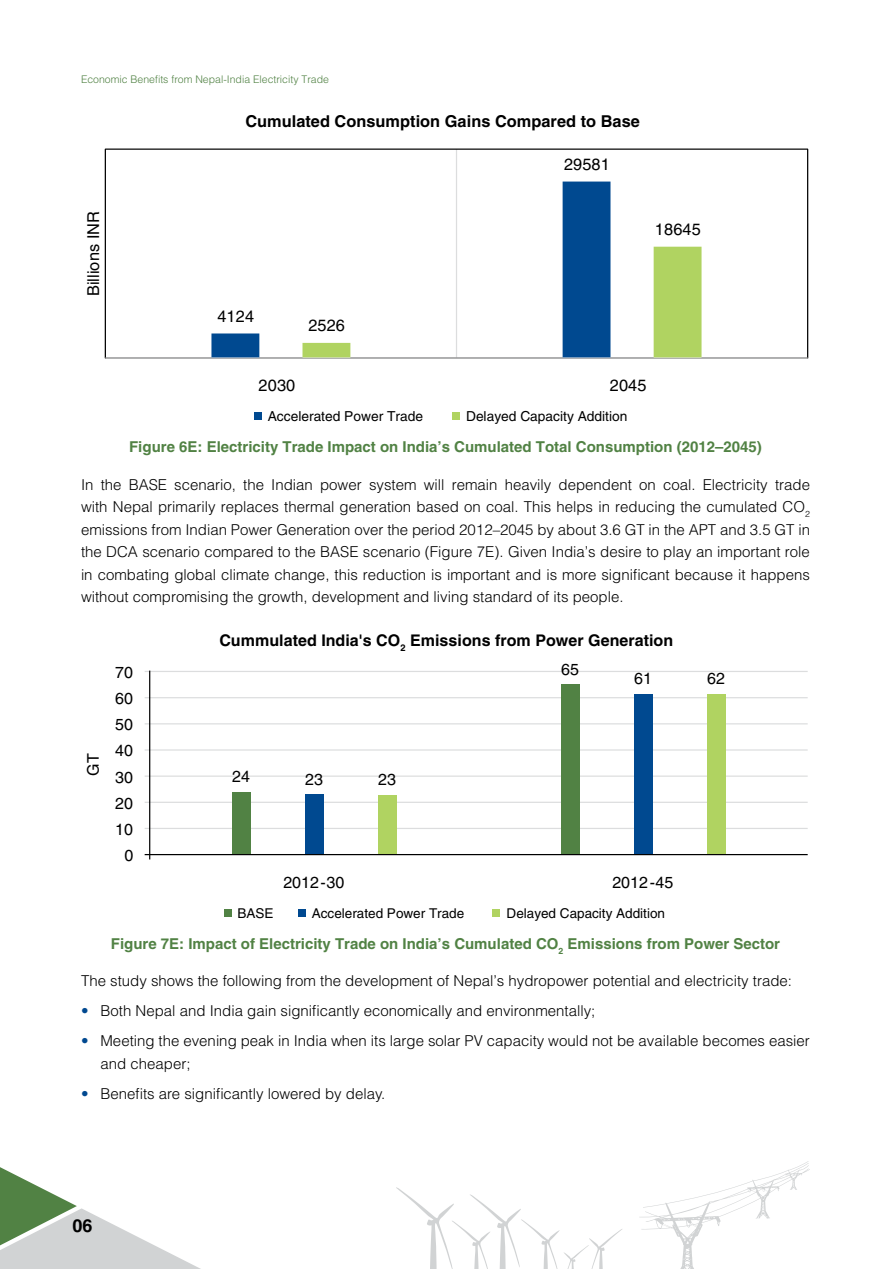
<style>
.page{position:relative;width:891px;height:1269px;background:#fff}
.page>*{position:absolute;margin:0;border:0;box-sizing:border-box;transform-origin:0 0}
.t1{font:700 18px "Helvetica LT Std";color:#000}
.t2{font:700 16.35px "Helvetica LT Std";color:#000}
.t3{font:16.35px "Helvetica LT Std";letter-spacing:.005em;color:#000}
.t4{font:700 16.05px "Helvetica LT Std";color:#000}
.t5{font:16.05px "Helvetica LT Std";color:#000}
.t6{font:300 15px/22.5px "Helvetica LT Std";color:#000;text-align:justify}
.t7{font:700 15px "Helvetica LT Std";color:#518244}
.t8{font:13.8px "Helvetica LT Std";color:#000}
.t9{font:13.5px "Helvetica LT Std";color:#000}
.t10{font:300 10.5px "Helvetica LT Std";color:#518244}
.s1{color:#004990}
</style>
<div class="page">
<svg style="left:0;top:1167px;width:201px;height:102px"></svg>
<svg style="left:396px;top:1187px;width:226px;height:82px"></svg>
<svg style="left:639px;top:1161px;width:171px;height:108px"></svg>
<hr style="left:456px;top:149px;width:1px;height:209px;background:#dcddde">
<svg style="left:211px;top:182px;width:400px;height:175px"></svg>
<svg style="left:303px;top:247px;width:399px;height:110px"></svg>
<hr style="left:105px;top:357px;width:703px;height:2px;background:#dcddde">
<div style="left:212px;top:302px;width:47px;height:26px;background:#fff"></div>
<div style="left:303px;top:312px;width:47px;height:26px;background:#fff"></div>
<div style="left:254px;top:413px;width:8px;height:7px;background:#004990"></div>
<div style="left:452px;top:413px;width:7px;height:7px;background:#b0d361"></div>
<hr style="left:145px;top:828px;width:663px;height:1px;background:#dcddde">
<hr style="left:145px;top:802px;width:663px;height:1px;background:#dcddde">
<hr style="left:145px;top:776px;width:663px;height:1px;background:#dcddde">
<hr style="left:145px;top:749px;width:663px;height:2px;background:#dcddde">
<hr style="left:145px;top:671px;width:663px;height:1px;background:#dcddde">
<hr style="left:145px;top:723px;width:663px;height:1px;background:#dcddde">
<hr style="left:145px;top:697px;width:663px;height:1px;background:#dcddde">
<div style="left:561px;top:685px;width:19px;height:170px;background:#518244"></div>
<div style="left:232px;top:792px;width:19px;height:63px;background:#518244"></div>
<div style="left:634px;top:694px;width:19px;height:161px;background:#004990"></div>
<div style="left:305px;top:794px;width:19px;height:61px;background:#004990"></div>
<div style="left:707px;top:694px;width:19px;height:161px;background:#b0d361"></div>
<div style="left:378px;top:795px;width:19px;height:60px;background:#b0d361"></div>
<hr style="left:149px;top:671px;width:1px;height:188px;background:#000">
<hr style="left:145px;top:854px;width:663px;height:1px;background:#000">
<div style="left:224px;top:910px;width:7px;height:7px;background:#518244"></div>
<div style="left:298px;top:910px;width:8px;height:7px;background:#004990"></div>
<div style="left:493px;top:910px;width:7px;height:7px;background:#b0d361"></div>
<p class="t10" style="left:81px;top:72px;width:249px">Economic Benefits from Nepal-India Electricity Trade</p>
<p class="t2" style="left:245px;top:111px;width:396px">Cumulated Consumption Gains Compared to Base</p>
<p class="t3" style="left:84px;top:296px;width:87px;rotate:-90deg">Billions INR</p>
<p class="t3" style="left:564px;top:155px;width:47px">29581</p>
<p class="t3" style="left:655px;top:220px;width:47px">18645</p>
<p class="t3" style="left:217px;top:307px;width:38px">4124</p>
<p class="t3" style="left:308px;top:316px;width:38px">2526</p>
<p class="t3" style="left:259px;top:375px;width:38px">2030</p>
<p class="t3" style="left:610px;top:375px;width:38px">2045</p>
<p class="t8" style="left:268px;top:408px;width:157px">Accelerated Power Trade</p>
<p class="t8" style="left:466px;top:408px;width:163px">Delayed Capacity Addition</p>
<p class="t7" style="left:129px;top:438px;width:634px">Figure 6E: Electricity Trade Impact on India’s Cumulated Total Consumption (2012–2045)</p>
<p class="t6" style="left:81px;top:473px;width:731px">In the BASE scenario, the Indian power system will remain heavily dependent on coal. Electricity trade with Nepal primarily replaces thermal generation based on coal. This helps in reducing the cumulated CO<sub>2 </sub>emissions from Indian Power Generation over the period 2012–2045 by about 3.6 GT in the APT and 3.5 GT in the DCA scenario compared to the BASE scenario (Figure 7E). Given India’s desire to play an important role in combating global climate change, this reduction is important and is more significant because it happens without compromising the growth, development and living standard of its people.</p>
<p class="t5" style="left:84px;top:776px;width:24px;rotate:-90deg">GT</p>
<p class="t5" style="left:115px;top:663px;width:19px">70</p>
<p class="t5" style="left:115px;top:689px;width:19px">60</p>
<p class="t5" style="left:115px;top:715px;width:19px">50</p>
<p class="t5" style="left:115px;top:741px;width:19px">40</p>
<p class="t5" style="left:115px;top:768px;width:19px">30</p>
<p class="t5" style="left:115px;top:794px;width:19px">20</p>
<p class="t5" style="left:115px;top:820px;width:19px">10</p>
<p class="t5" style="left:125px;top:846px;width:10px">0</p>
<p class="t4" style="left:219px;top:631px;width:455px">Cummulated India's CO<sub>2</sub> Emissions from Power Generation</p>
<p class="t5" style="left:232px;top:767px;width:19px">24</p>
<p class="t5" style="left:305px;top:770px;width:19px">23</p>
<p class="t5" style="left:378px;top:770px;width:19px">23</p>
<p class="t5" style="left:561px;top:660px;width:19px">65</p>
<p class="t5" style="left:634px;top:669px;width:19px">61</p>
<p class="t5" style="left:707px;top:669px;width:19px">62</p>
<p class="t5" style="left:283px;top:873px;width:63px">2012-30</p>
<p class="t5" style="left:612px;top:873px;width:63px">2012-45</p>
<p class="t9" style="left:237px;top:905px;width:38px">BASE</p>
<p class="t9" style="left:312px;top:905px;width:154px">Accelerated Power Trade</p>
<p class="t9" style="left:507px;top:905px;width:160px">Delayed Capacity Addition</p>
<p class="t7" style="left:111px;top:934px;width:671px">Figure 7E: Impact of Electricity Trade on India’s Cumulated CO<sub>2</sub> Emissions from Power Sector</p>
<p class="t6" style="left:81px;top:970px;width:713px">The study shows the following from the development of Nepal’s hydropower potential and electricity trade:</p>
<p class="t6" style="left:81px;top:1000px;width:516px"><span class="s1">•</span> Both Nepal and India gain significantly economically and environmentally;</p>
<p class="t6" style="left:101px;top:1030px;width:711px;text-indent:-20px"><span class="s1">•</span> Meeting the evening peak in India when its large solar PV capacity would not be available becomes easier and cheaper;</p>
<p class="t6" style="left:81px;top:1082px;width:306px"><span class="s1">•</span> Benefits are significantly lowered by delay.</p>
<p class="t1" style="left:72px;top:1215px;width:22px">06</p>
</div>
